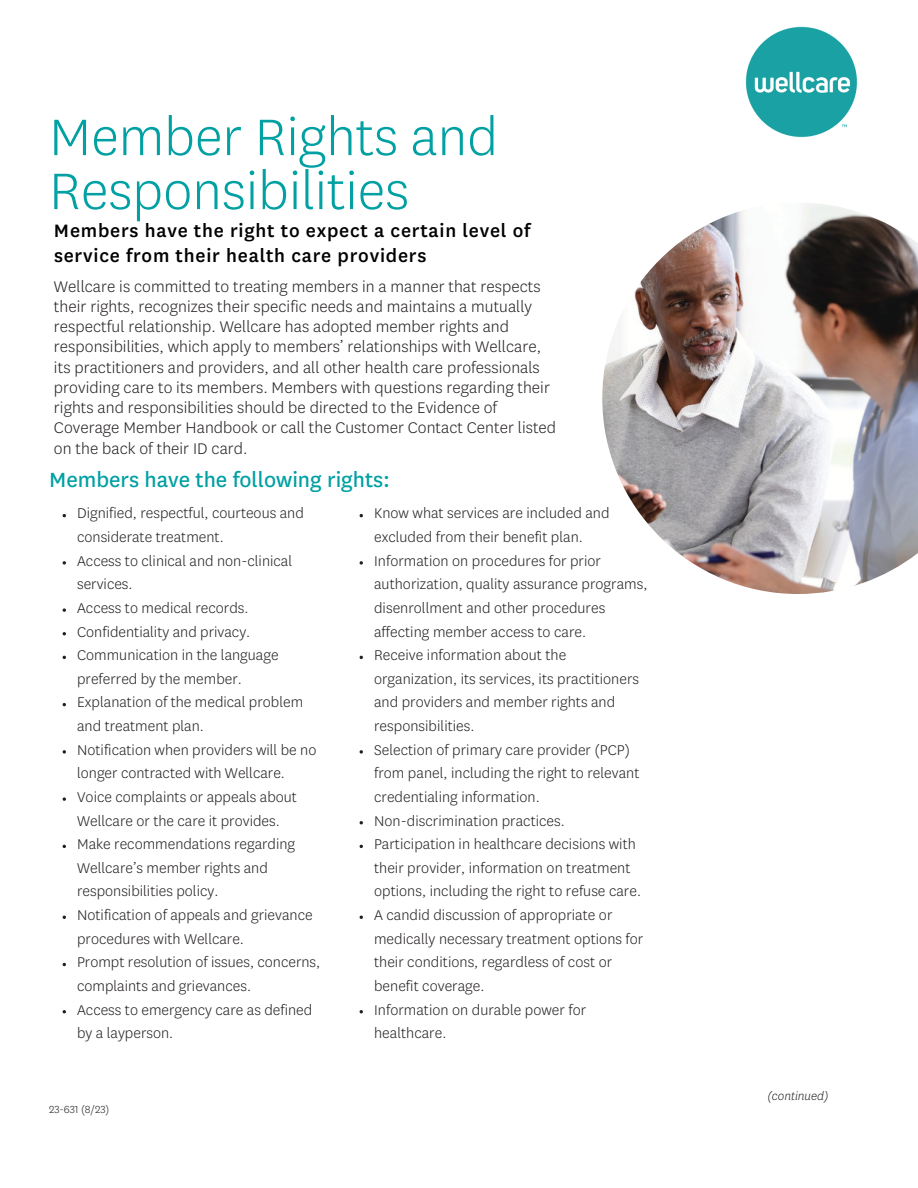
<style>
.page{position:relative;width:918px;height:1188px;background:#fff}
.page>*{position:absolute;margin:0;border:0;box-sizing:border-box;transform-origin:0 0}
.t1{font:300 60px/54px "Centene Sans";color:#00a0a3}
.t2{font:24px "Centene Sans";color:#00a0a3}
.t3{font:500 21px/24.8px "Centene Sans";letter-spacing:.035em;color:#000}
.t4{font:300 18px/20.2px "Centene Sans";letter-spacing:.005em;color:#231f20}
.t5{font:300 16.5px/23.5px "Centene Sans";letter-spacing:.005em;color:#231f20}
.t6{font:italic 300 13.5px "Centene Sans";color:#231f20}
.t7{font:300 12px "Centene Sans";color:#231f20}
</style>
<div class="page">
<img style="left:602px;top:203px;width:316px;height:391px">
<img style="left:745px;top:26px;width:113px;height:112px">
<svg style="left:63px;top:561px;width:3px;height:4px"></svg>
<svg style="left:63px;top:608px;width:3px;height:4px"></svg>
<svg style="left:63px;top:750px;width:3px;height:4px"></svg>
<svg style="left:63px;top:797px;width:3px;height:4px"></svg>
<svg style="left:360px;top:561px;width:3px;height:4px"></svg>
<svg style="left:360px;top:750px;width:3px;height:4px"></svg>
<h1 class="t1" style="left:49px;top:113px;width:450px">Member Rights and<br>Responsibilities</h1>
<h2 class="t3" style="left:54px;top:219px;width:478px">Members have the right to expect a certain level of service from their health care providers</h2>
<p class="t4" style="left:54px;top:277px;width:504px">Wellcare is committed to treating members in a manner that respects their rights, recognizes their specific needs and maintains a mutually respectful relationship. Wellcare has adopted member rights and responsibilities, which apply to members’ relationships with Wellcare, its practitioners and providers, and all other health care professionals providing care to its members. Members with questions regarding their rights and responsibilities should be directed to the Evidence of Coverage Member Handbook or call the Customer Contact Center listed on the back of their ID card.</p>
<h3 class="t2" style="left:49px;top:469px;width:343px">Members have the following rights:</h3>
<p class="t5" style="left:77px;top:502px;width:228px">Dignified, respectful, courteous and considerate treatment.</p>
<p class="t5" style="left:77px;top:550px;width:217px">Access to clinical and non-clinical services.</p>
<p class="t5" style="left:77px;top:597px;width:173px">Access to medical records.</p>
<p class="t5" style="left:77px;top:621px;width:175px">Confidentiality and privacy.</p>
<p class="t5" style="left:77px;top:644px;width:203px">Communication in the language preferred by the member.</p>
<p class="t5" style="left:77px;top:691px;width:228px">Explanation of the medical problem and treatment plan.</p>
<p class="t5" style="left:77px;top:739px;width:241px">Notification when providers will be no longer contracted with Wellcare.</p>
<p class="t5" style="left:77px;top:786px;width:221px">Voice complaints or appeals about<br>Wellcare or the care it provides.</p>
<p class="t5" style="left:77px;top:833px;width:220px">Make recommendations regarding<br>Wellcare’s member rights and responsibilities policy.</p>
<p class="t5" style="left:77px;top:904px;width:237px">Notification of appeals and grievance procedures with Wellcare.</p>
<p class="t5" style="left:77px;top:951px;width:245px">Prompt resolution of issues, concerns, complaints and grievances.</p>
<p class="t5" style="left:77px;top:999px;width:237px">Access to emergency care as defined by a layperson.</p>
<p class="t5" style="left:374px;top:502px;width:237px">Know what services are included and excluded from their benefit plan.</p>
<p class="t5" style="left:374px;top:550px;width:275px">Information on procedures for prior authorization, quality assurance programs, disenrollment and other procedures affecting member access to care.</p>
<p class="t5" style="left:374px;top:644px;width:267px">Receive information about the organization, its services, its practitioners and providers and member rights and responsibilities.</p>
<p class="t5" style="left:374px;top:739px;width:267px">Selection of primary care provider (PCP) from panel, including the right to relevant credentialing information.</p>
<p class="t5" style="left:374px;top:810px;width:192px">Non-discrimination practices.</p>
<p class="t5" style="left:374px;top:833px;width:269px">Participation in healthcare decisions with their provider, information on treatment options, including the right to refuse care.</p>
<p class="t5" style="left:374px;top:904px;width:271px">A candid discussion of appropriate or medically necessary treatment options for their conditions, regardless of cost or benefit coverage.</p>
<p class="t5" style="left:374px;top:999px;width:214px">Information on durable power for healthcare.</p>
<p class="t7" style="left:49px;top:1104px;width:62px">23-631 (8/23)</p>
<p class="t6" style="left:768px;top:1089px;width:62px">(continued)</p>
</div>
